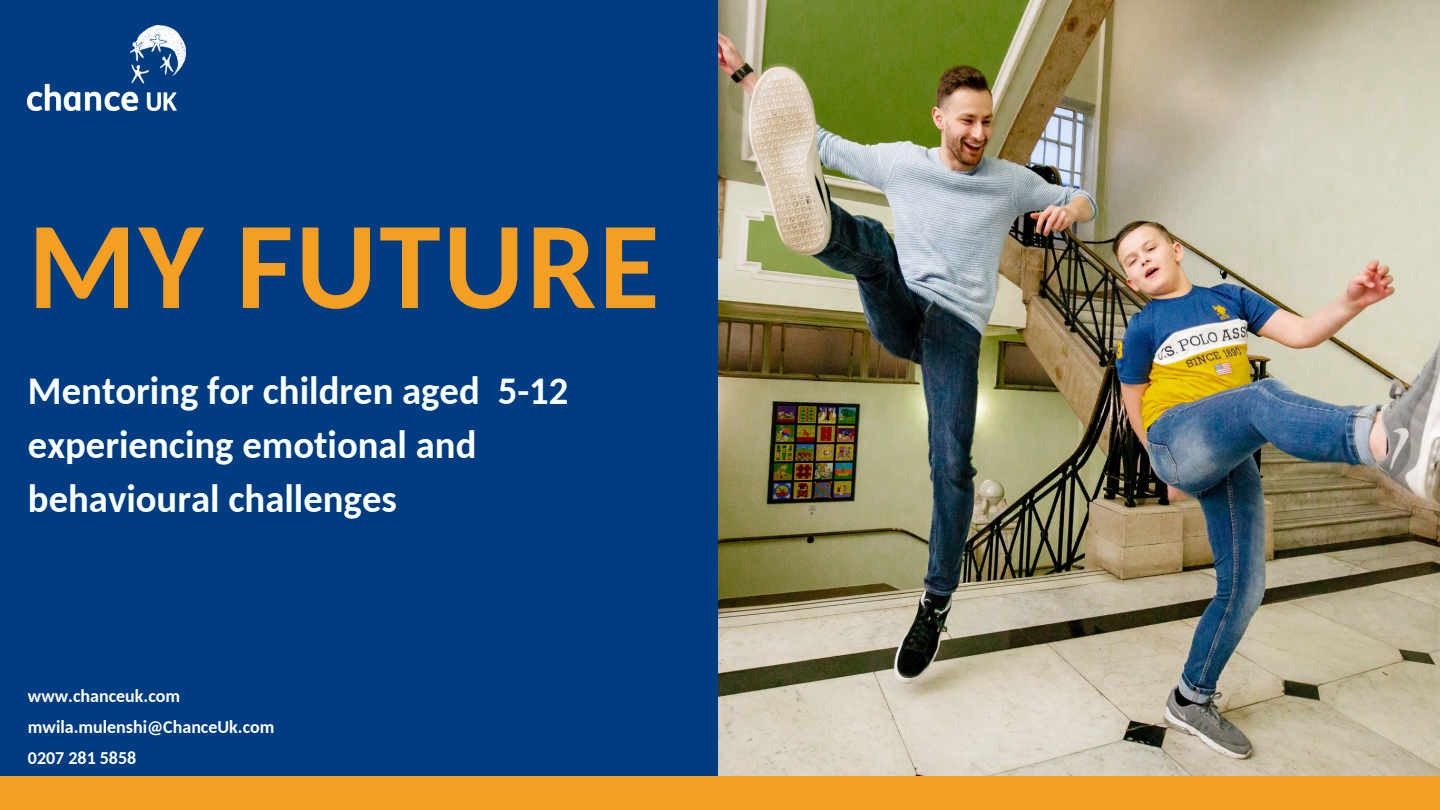
<style>
.page{position:relative;width:1440px;height:810px;background:#003c82}
.page>*{position:absolute;margin:0;border:0;box-sizing:border-box;transform-origin:0 0}
.t1{font:700 124.1px "Carlito";letter-spacing:.02em;color:#f49f22}
.t2{font:700 38.7px/54px "Carlito";color:#fafffe}
.t3{font:700 18px/30.8px "Carlito";color:#fff}
</style>
<div class="page">
<img style="left:718px;top:0;width:722px;height:777px">
<div style="left:0;top:777px;width:1440px;height:33px;background:#f49f22"></div>
<img style="left:28px;top:25px;width:157px;height:85px">
<h1 class="t1" style="left:28px;top:215px;width:633px">MY FUTURE</h1>
<p class="t2" style="left:28px;top:367px;width:542px">Mentoring for children aged 5-12 experiencing emotional and behavioural challenges</p>
<p class="t3" style="left:28px;top:682px;width:248px">www.chanceuk.com mwila.mulenshi@ChanceUk.com<br>0207 281 5858</p>
</div>
